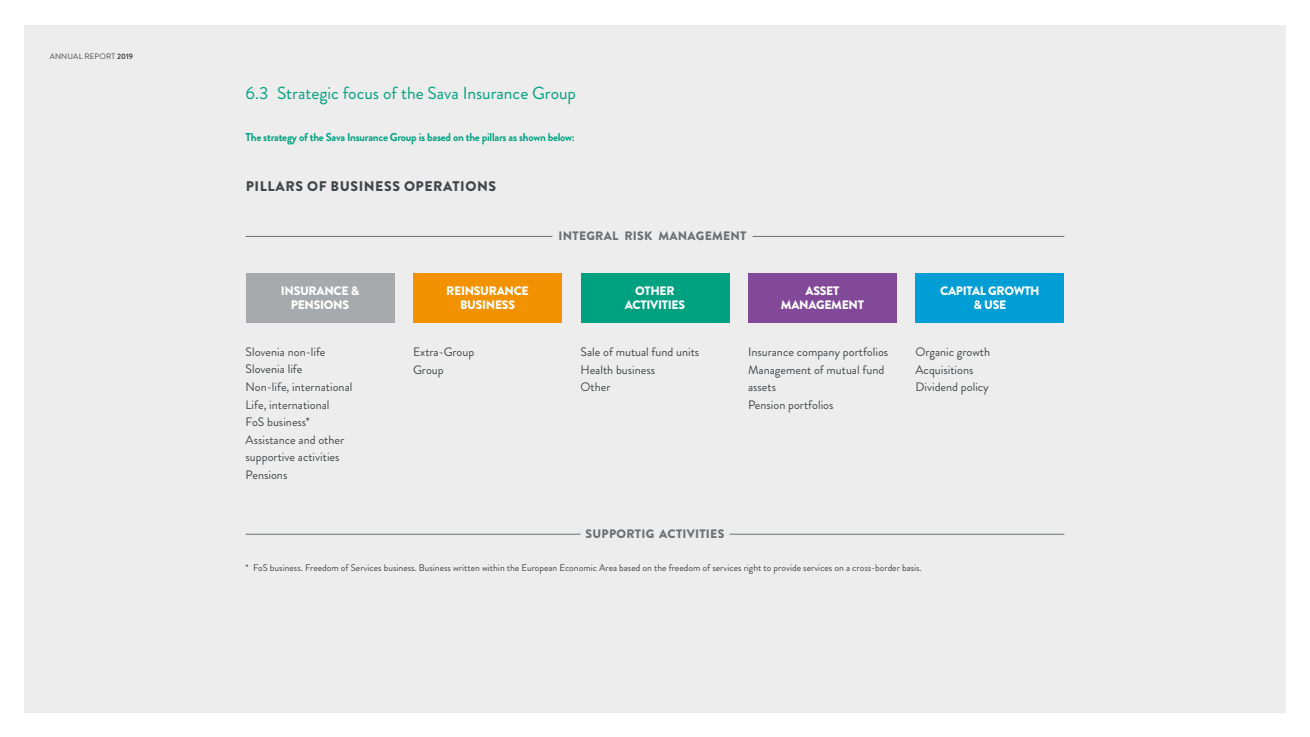
<style>
.page{position:relative;width:1310px;height:737px;background:#fff}
.page>*{position:absolute;margin:0;border:0;box-sizing:border-box;transform-origin:0 0}
.t1{font:17.5px "Brandon Grotesque";color:#00a181}
.t2{font:900 14px "Brandon Grotesque";letter-spacing:.04em;color:#444749}
.t3{font:12.25px/17.5px "Brandon Grotesque";color:#444749}
.t4{font:900 12.25px/14.7px "Brandon Grotesque";letter-spacing:-.025em;color:#fff;text-align:center}
.t5{font:900 12.25px "Brandon Grotesque";letter-spacing:.02em;color:#6d7173}
.t6{font:700 11.38px "Brandon Grotesque";letter-spacing:-.025em;color:#00a181}
.t7{font:9.62px "Brandon Grotesque";color:#444749}
.t8{font:7.88px "Brandon Grotesque";letter-spacing:.02em;color:#444749}
.s1{font-weight:700}
</style>
<div class="page">
<div style="left:25px;top:25px;width:1064px;height:687px;background:#ededed"></div>
<div style="left:1089px;top:25px;width:196px;height:687px;background:#ededed"></div>
<hr style="left:246px;top:236px;width:306px;height:1px;background:#6d7173">
<hr style="left:752px;top:236px;width:312px;height:1px;background:#6d7173">
<hr style="left:246px;top:534px;width:334px;height:1px;background:#6d7173">
<hr style="left:729px;top:534px;width:335px;height:1px;background:#6d7173">
<div style="left:246px;top:273px;width:148px;height:49px;background:#a7aaac"></div>
<div style="left:413px;top:273px;width:149px;height:49px;background:#f39200"></div>
<div style="left:580px;top:273px;width:149px;height:49px;background:#00a181"></div>
<div style="left:748px;top:273px;width:149px;height:49px;background:#814997"></div>
<div style="left:915px;top:273px;width:149px;height:49px;background:#009ed4"></div>
<p class="t8" style="left:50px;top:50px;width:85px">ANNUAL REPORT <span class="s1">2019</span></p>
<h1 class="t1" style="left:246px;top:81px;width:332px">6.3 Strategic focus of the Sava Insurance Group</h1>
<p class="t6" style="left:246px;top:129px;width:331px">The strategy of the Sava Insurance Group is based on the pillars as shown below:</p>
<p class="t2" style="left:246px;top:176px;width:252px">PILLARS OF BUSINESS OPERATIONS</p>
<p class="t5" style="left:558px;top:227px;width:189px">INTEGRAL RISK MANAGEMENT</p>
<p class="t4" style="left:281px;top:283px;width:80px">INSURANCE &amp;<br>PENSIONS</p>
<p class="t4" style="left:446px;top:283px;width:84px">REINSURANCE<br>BUSINESS</p>
<p class="t4" style="left:625px;top:283px;width:62px">OTHER<br>ACTIVITIES</p>
<p class="t4" style="left:781px;top:283px;width:85px">ASSET<br>MANAGEMENT</p>
<p class="t4" style="left:940px;top:283px;width:101px">CAPITAL GROWTH &amp; USE</p>
<p class="t3" style="left:246px;top:343px;width:108px">Slovenia non-life<br>Slovenia life<br>Non-life, international<br>Life, international<br>FoS business*<br>Assistance and other supportive activities<br>Pensions</p>
<p class="t3" style="left:413px;top:343px;width:63px">Extra-Group<br>Group</p>
<p class="t3" style="left:580px;top:343px;width:120px">Sale of mutual fund units<br>Health business<br>Other</p>
<p class="t3" style="left:748px;top:343px;width:142px">Insurance company portfolios<br>Management of mutual fund assets<br>Pension portfolios</p>
<p class="t3" style="left:915px;top:343px;width:76px">Organic growth<br>Acquisitions<br>Dividend policy</p>
<p class="t5" style="left:585px;top:525px;width:140px">SUPPORTIG ACTIVITIES</p>
<p class="t7" style="left:246px;top:561px;width:677px">* FoS business. Freedom of Services business. Business written within the European Economic Area based on the freedom of services right to provide services on a cross-border basis.</p>
</div>
